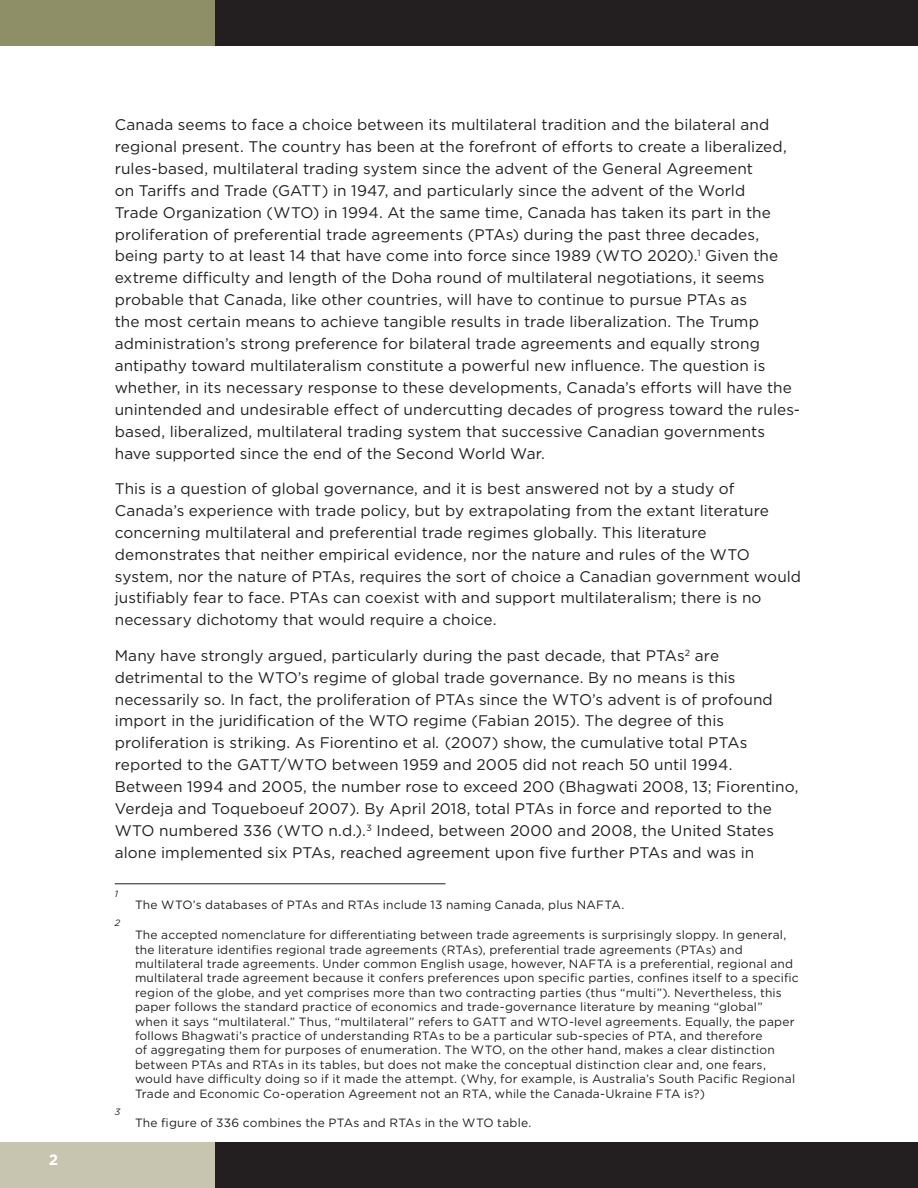
<style>
.page{position:relative;width:918px;height:1188px;background:#fff}
.page>*{position:absolute;margin:0;border:0;box-sizing:border-box;transform-origin:0 0}
.Body{font:15.3px/21.9px "Gotham";letter-spacing:.005em;color:#231f20}
.t1{font:700 15px "Gotham";color:#fff}
.Footnote{font:12px/14.4px "Gotham";letter-spacing:.015em;color:#231f20}
.Footnote-2{font:italic 9.15px "Gotham";color:#231f20}
.s1{font-style:italic}
</style>
<div class="page">
<div style="left:0;top:1143px;width:215px;height:45px;background:#c7c5af"></div>
<div style="left:0;top:0;width:215px;height:45px;background:#8e8f66"></div>
<div style="left:215px;top:1143px;width:703px;height:45px;background:#231f20"></div>
<div style="left:215px;top:0;width:703px;height:45px;background:#231f20"></div>
<hr style="left:115px;top:883px;width:331px;height:1px;background:#231f20">
<p class="t1" style="left:49px;top:1150px;width:11px">2</p>
<p class="Body" style="left:115px;top:113px;width:687px">Canada seems to face a choice between its multilateral tradition and the bilateral and regional present. The country has been at the forefront of efforts to create a liberalized, rules-based, multilateral trading system since the advent of the General Agreement<br>on Tariffs and Trade (GATT) in 1947, and particularly since the advent of the World<br>Trade Organization (WTO) in 1994. At the same time, Canada has taken its part in the proliferation of preferential trade agreements (PTAs) during the past three decades, being party to at least 14 that have come into force since 1989 (WTO 2020).<sup>1</sup> Given the extreme difficulty and length of the Doha round of multilateral negotiations, it seems probable that Canada, like other countries, will have to continue to pursue PTAs as<br>the most certain means to achieve tangible results in trade liberalization. The Trump administration’s strong preference for bilateral trade agreements and equally strong antipathy toward multilateralism constitute a powerful new influence. The question is whether, in its necessary response to these developments, Canada’s efforts will have the unintended and undesirable effect of undercutting decades of progress toward the rules&shy;based, liberalized, multilateral trading system that successive Canadian governments have supported since the end of the Second World War.</p>
<p class="Body" style="left:115px;top:477px;width:688px">This is a question of global governance, and it is best answered not by a study of Canada’s experience with trade policy, but by extrapolating from the extant literature concerning multilateral and preferential trade regimes globally. This literature demonstrates that neither empirical evidence, nor the nature and rules of the WTO system, nor the nature of PTAs, requires the sort of choice a Canadian government would justifiably fear to face. PTAs can coexist with and support multilateralism; there is no necessary dichotomy that would require a choice.</p>
<p class="Body" style="left:115px;top:644px;width:685px">Many have strongly argued, particularly during the past decade, that PTAs<sup>2</sup> are detrimental to the WTO’s regime of global trade governance. By no means is this necessarily so. In fact, the proliferation of PTAs since the WTO’s advent is of profound import in the juridification of the WTO regime (Fabian 2015). The degree of this proliferation is striking. As Fiorentino et al<span class="s1">.</span> (2007) show, the cumulative total PTAs reported to the GATT/WTO between 1959 and 2005 did not reach 50 until 1994.<br>Between 1994 and 2005, the number rose to exceed 200 (Bhagwati 2008, 13; Fiorentino, Verdeja and Toqueboeuf 2007). By April 2018, total PTAs in force and reported to the WTO numbered 336 (WTO n.d.).<sup>3</sup> Indeed, between 2000 and 2008, the United States alone implemented six PTAs, reached agreement upon five further PTAs and was in</p>
<p class="Footnote-2" style="left:115px;top:888px;width:5px">1</p>
<p class="Footnote" style="left:135px;top:898px;width:491px">The WTO’s databases of PTAs and RTAs include 13 naming Canada, plus NAFTA.</p>
<p class="Footnote-2" style="left:115px;top:917px;width:7px">2</p>
<p class="Footnote" style="left:135px;top:927px;width:665px">The accepted nomenclature for differentiating between trade agreements is surprisingly sloppy. In general, the literature identifies regional trade agreements (RTAs), preferential trade agreements (PTAs) and multilateral trade agreements. Under common English usage, however, NAFTA is a preferential, regional and multilateral trade agreement because it confers preferences upon specific parties, confines itself to a specific region of the globe, and yet comprises more than two contracting parties (thus “multi”). Nevertheless, this paper follows the standard practice of economics and trade-governance literature by meaning “global”<br>when it says “multilateral.” Thus, “multilateral” refers to GATT and WTO-level agreements. Equally, the paper follows Bhagwati’s practice of understanding RTAs to be a particular sub-species of PTA, and therefore<br>of aggregating them for purposes of enumeration. The WTO, on the other hand, makes a clear distinction between PTAs and RTAs in its tables, but does not make the conceptual distinction clear and, one fears, would have difficulty doing so if it made the attempt. (Why, for example, is Australia’s South Pacific Regional Trade and Economic Co-operation Agreement not an RTA, while the Canada-Ukraine FTA is?)</p>
<p class="Footnote-2" style="left:115px;top:1105px;width:7px">3</p>
<p class="Footnote" style="left:135px;top:1116px;width:398px">The figure of 336 combines the PTAs and RTAs in the WTO table.</p>
</div>
